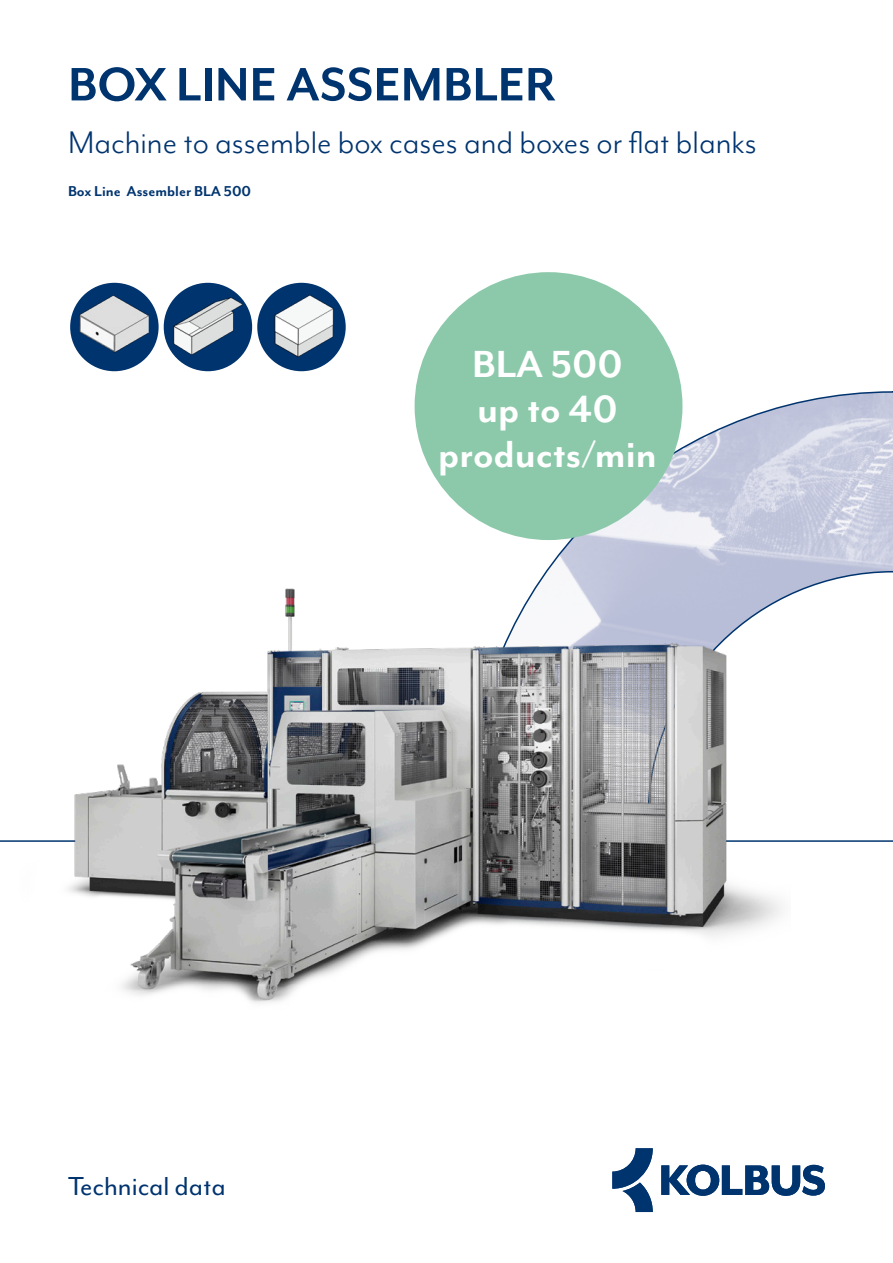
<style>
.page{position:relative;width:893px;height:1263px;background:#fff}
.page>*{position:absolute;margin:0;border:0;box-sizing:border-box;transform-origin:0 0}
.t1{font:700 54px "Mr Eaves Mod OT";color:#00346f}
.t2{font:700 43.5px/45px "Mr Eaves Mod OT";color:#fff;text-align:center}
.t3{font:36px "Mr Eaves Mod OT";color:#00346f}
.t4{font:30px "Mr Eaves Mod OT";color:#00346f}
.t5{font:700 16.5px "Mr Eaves Mod OT";color:#00346f}
</style>
<div class="page">
<svg style="left:636px;top:390px;width:257px;height:206px"></svg>
<hr style="left:0;top:840px;width:893px;height:2px;background:#00346f">
<img style="left:20px;top:508px;width:770px;height:495px">
<div style="left:70px;top:283px;width:89px;height:88px;background:#00346f;border-radius:50%"></div>
<img style="left:70px;top:283px;width:79px;height:88px">
<img style="left:164px;top:283px;width:88px;height:88px;border-radius:44px">
<img style="left:257px;top:283px;width:89px;height:88px;border-radius:44px">
<svg style="left:612px;top:1148px;width:41px;height:64px"></svg>
<svg style="left:661px;top:1164px;width:164px;height:32px"></svg>
<div style="left:415px;top:272px;width:267px;height:268px;background:#8cc9aa;border-radius:50%"></div>
<h1 class="t1" style="left:68px;top:55px;width:490px">BOX LINE ASSEMBLER</h1>
<h2 class="t3" style="left:68px;top:123px;width:690px">Machine to assemble box cases and boxes or flat blanks</h2>
<h4 class="t5" style="left:68px;top:182px;width:185px">Box Line Assembler BLA 500</h4>
<h1 class="t2" style="left:438px;top:342px;width:220px">BLA 500<br>up to 40 products/min</h1>
<h3 class="t4" style="left:68px;top:1169px;width:159px">Technical data</h3>
</div>
